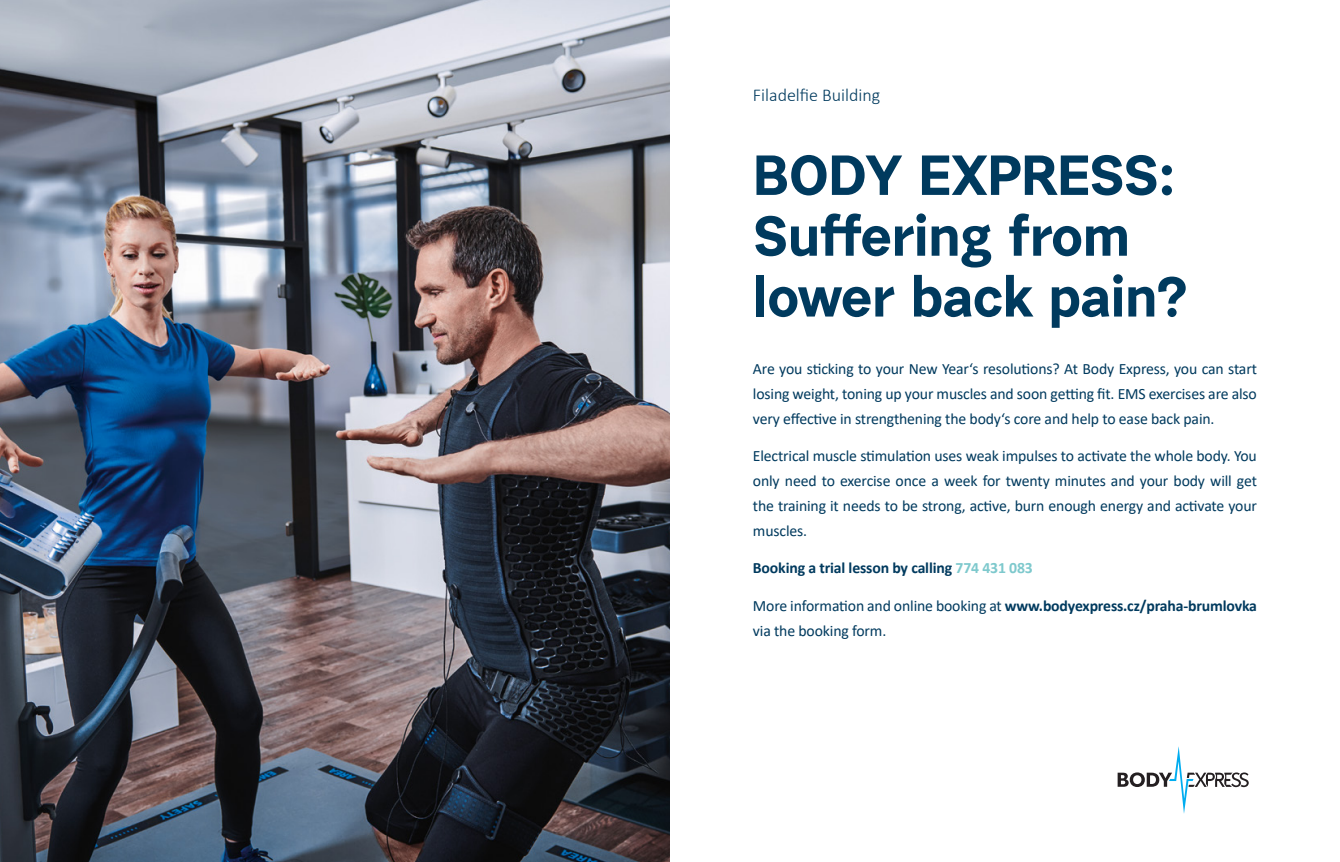
<style>
.page{position:relative;width:1340px;height:862px;background:#fff}
.page>*{position:absolute;margin:0;border:0;box-sizing:border-box;transform-origin:0 0}
.t1{font:700 56.25px/60.8px "Urban Grotesk Re Bo";letter-spacing:-.01em;color:#003a5e}
.t2{font:300 18px "Calibri";color:#003a5e}
.t3{font:15.75px/24.8px "Calibri";letter-spacing:-.01em;color:#003a5e;text-align:justify}
.t4{font:700 15.75px "Calibri";letter-spacing:-.01em;color:#003a5e}
.s1{color:#7ec9cd}
.s2{font-weight:700}
</style>
<div class="page">
<img style="left:0;top:0;width:670px;height:861px">
<svg style="left:1117px;top:746px;width:131px;height:67px"></svg>
<p class="t2" style="left:753px;top:84px;width:129px">Filadelfie Building</p>
<h1 class="t1" style="left:753px;top:143px;width:435px">BODY EXPRESS:<br>Suffering from lower back pain?</h1>
<p class="t3" style="left:753px;top:356px;width:505px">Are you sticking to your New Year‘s resolutions? At Body Express, you can start losing weight, toning up your muscles and soon getting fit. EMS exercises are also very effective in strengthening the body‘s core and help to ease back pain.</p>
<p class="t3" style="left:753px;top:443px;width:505px">Electrical muscle stimulation uses weak impulses to activate the whole body. You only need to exercise once a week for twenty minutes and your body will get the training it needs to be strong, active, burn enough energy and activate your muscles.</p>
<p class="t4" style="left:753px;top:556px;width:281px">Booking a trial lesson by calling <span class="s1">774 431 083</span></p>
<p class="t3" style="left:753px;top:592px;width:505px">More information and online booking at <span class="s2">www.bodyexpress.cz/praha-brumlovka </span>via the booking form.</p>
</div>
